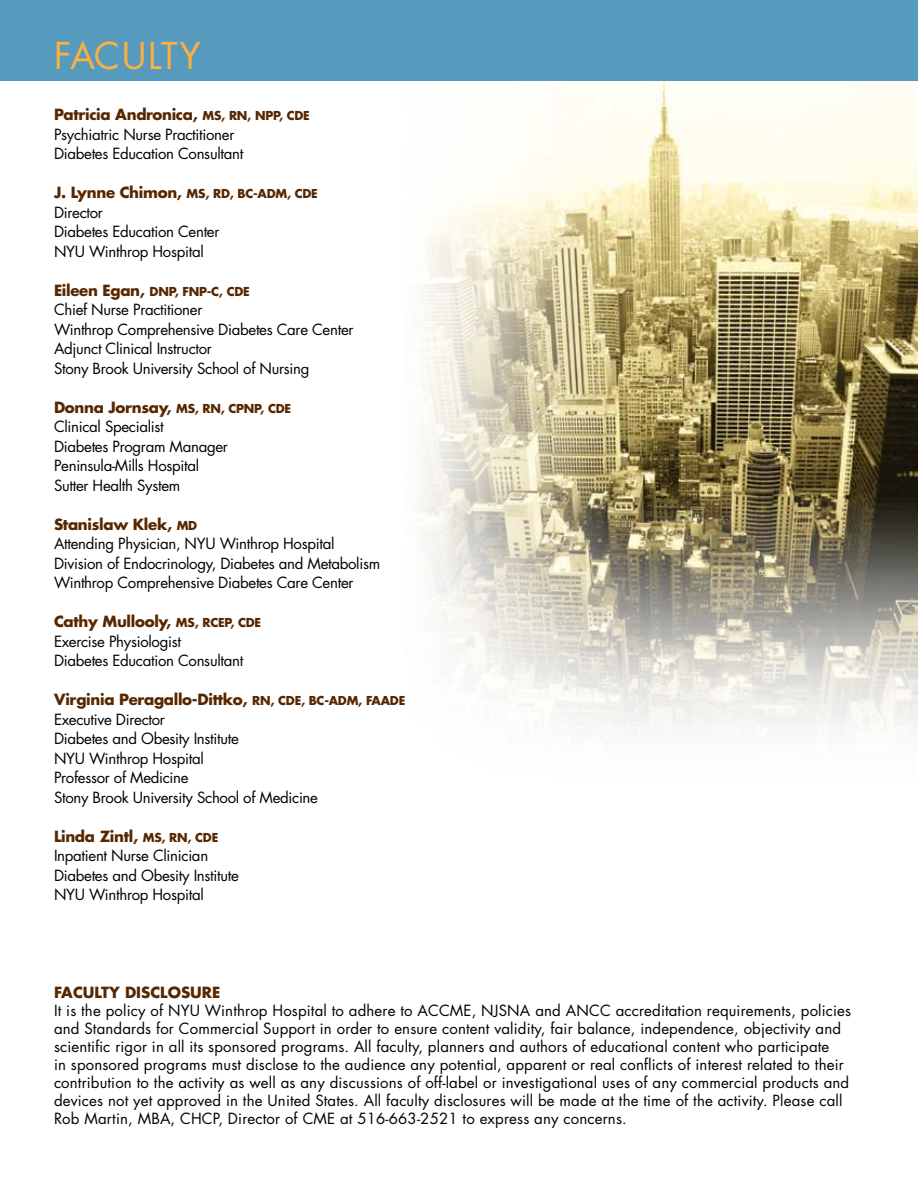
<style>
.page{position:relative;width:918px;height:1188px;background:#fff}
.page>*{position:absolute;margin:0;border:0;box-sizing:border-box;transform-origin:0 0}
.t1{font:36px "Futura";letter-spacing:-.03em;color:#fbb040}
.t2{font:15px/19.5px "Futura";letter-spacing:-.02em;color:#000}
.t3{font:15px/18px "Futura";letter-spacing:.01em;color:#000}
.t4{font:700 15px "Futura";color:#572700}
.t5{font:700 12px "Futura";letter-spacing:-.02em;color:#572700}
.s1{font-weight:700;color:#572700}
.s2{font-weight:700;font-size:12px;color:#572700}
.s3{font-size:12px}
.s4{font-size:15px}
</style>
<div class="page">
<img style="left:421px;top:81px;width:497px;height:646px">
<div style="left:0;top:0;width:918px;height:81px;background:#569bbe"></div>
<h1 class="t1" style="left:54px;top:31px;width:128px">Fac ulty</h1>
<p class="t2" style="left:54px;top:105px;width:249px"><span class="s1">Patricia Andronica,</span> <span class="s2">MS, RN, NPP, CDE<br></span>Psychiatric N urse Practitioner<br>Diabetes Education Consultant</p>
<p class="t4" style="left:54px;top:182px;width:215px">J. Lynne Chimon, <span class="s3">MS, RD, BC-ADM</span></p>
<p class="t5" style="left:287px;top:185px;width:24px">, CDE</p>
<p class="t2" style="left:54px;top:202px;width:167px">Director<br>Diabetes Education Center<br>NYU Winthrop Hospital</p>
<p class="t5" style="left:54px;top:283px;width:189px"><span class="s4">Eileen Egan,</span> DN P, FNP-C, CDE</p>
<p class="t2" style="left:54px;top:300px;width:301px">Chief N urse Practitioner<br>Winthrop Comprehensive Diabetes Care Center Adjunct Clinical Instructor<br>Stony Brook University School of N ursing</p>
<p class="t5" style="left:54px;top:400px;width:230px"><span class="s4">Donna Jornsay,</span> MS, RN, CPNP, CDE</p>
<p class="t2" style="left:54px;top:417px;width:175px">Clinical Specialist<br>Diabetes Program Manager<br>Peninsula-Mills Hospital<br>Sutter H ealth System</p>
<p class="t2" style="left:54px;top:514px;width:328px"><span class="s1">Stanislaw Klek,</span> <span class="s2">MD<br></span>Attending Physician, NYU Winthrop Hospital Division of Endocrinology, Diabetes and Metabolism Winthrop Comprehensive Diabetes Care Center</p>
<p class="t2" style="left:54px;top:612px;width:200px"><span class="s1">Cathy Mullooly,</span> <span class="s2">MS, RCEP, CDE<br></span>Exercise Physiologist<br>Diabetes Education Consultant</p>
<p class="t4" style="left:54px;top:689px;width:286px">Virginia Peragallo-Dittko, <span class="s3">RN, CDE, BC-ADM</span></p>
<p class="t5" style="left:358px;top:692px;width:23px">, FAADE</p>
<p class="t2" style="left:54px;top:709px;width:266px">Executive Director<br>Diabetes and Obesity I nstitute<br>NYU Winthrop Hospital<br>Professor of Medicine<br>Stony Brook University School of Medicine</p>
<p class="t2" style="left:54px;top:826px;width:186px"><span class="s1">Linda Zintl,</span> <span class="s2">MS, RN, CDE<br></span>Inpatient N urse Clinician<br>Diabetes and Obesity I nstitute<br>NYU Winthrop Hospital</p>
<p class="t4" style="left:54px;top:981px;width:168px">Fac ulty Disc losure</p>
<p class="t3" style="left:54px;top:1001px;width:457px">It is the policy of NYU Winthrop Hospital to adhere to ACCME, NJSNA</p>
<p class="t3" style="left:54px;top:1001px;width:799px;text-indent:481px">and ANCC accreditation requirements, policies and Standards for Commercial Support in order to ensure content validity, fair balance, independence, objectivity and scientific rigor in all its sponsored programs. All faculty, planners and authors of educational content who participate<br>in sponsored programs must disclose to the audience any potential, apparent or real conflicts of interest related to their contribution to the activity as well as any discussions of off-label or investigational uses of any commercial products and devices not yet approved in the United States. All faculty disclosures will be made at the time of the activity. Please call Rob Martin, MBA, CHCP, Director of CME at 516-663-2521 to express any concerns.</p>
</div>
